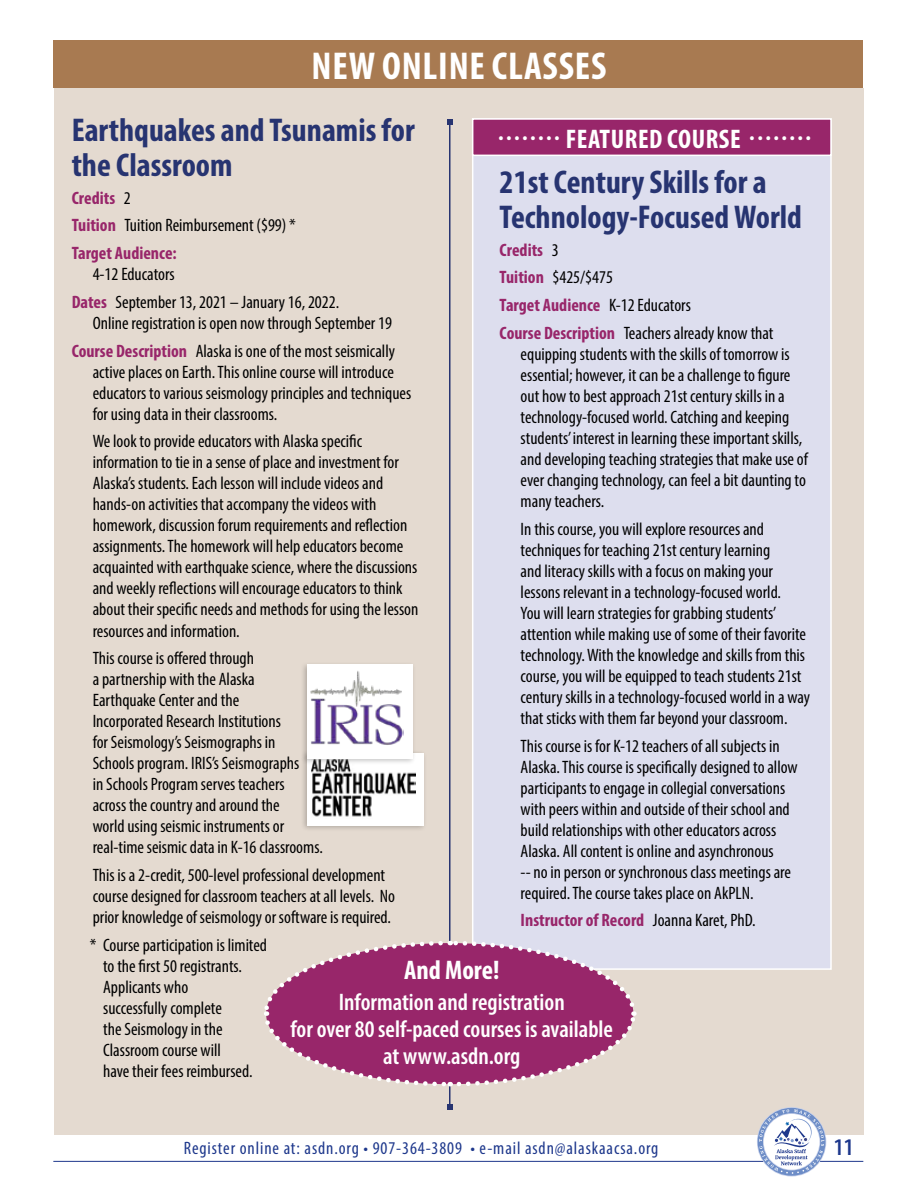
<style>
.page{position:relative;width:918px;height:1188px;background:#fff}
.page>*{position:absolute;margin:0;border:0;box-sizing:border-box;transform-origin:0 0}
.t1{font:700 condensed 39px "Myriad Pro";letter-spacing:.02em;color:#fff}
.t2{font:700 condensed 33px/34.5px "Myriad Pro";color:#273471}
.t3{font:700 condensed 27px "Myriad Pro";color:#fff}
.t4{font:600 condensed 24px/27px "Myriad Pro";color:#fff;text-align:center}
.t5{font:600 condensed 24px "Myriad Pro";color:#1e388c}
.t6{font:condensed 18px/21px "Myriad Pro";color:#000}
.t7{font:700 condensed 18px/27.8px "Myriad Pro";color:#98266a}
.t8{font:condensed 18px "Myriad Pro";letter-spacing:.05em;color:#1e388c}
.t9{font:700 condensed 18px "Myriad Pro";color:#fff}
.s1{font-weight:400;color:#000}
.s2{font-weight:700;color:#98266a}
.s3{font-size:27px}
</style>
<div class="page">
<div style="left:54px;top:88px;width:809px;height:1047px;background:#e4dad0"></div>
<hr style="left:449px;top:122px;width:2px;height:985px;background:#273471">
<svg style="left:447px;top:119px;width:6px;height:6px"></svg>
<svg style="left:447px;top:1104px;width:6px;height:6px"></svg>
<div style="left:472px;top:118px;width:360px;height:852px;background:#dddeee;border:2px solid #fff"></div>
<div style="left:53px;top:40px;width:809px;height:48px;background:#a87a51"></div>
<div style="left:300px;top:750px;width:127px;height:82px;background:#000;opacity:.23"></div>
<div style="left:307px;top:753px;width:116px;height:72px;background:#fff"></div>
<img style="left:311px;top:766px;width:104px;height:51px">
<div style="left:300px;top:661px;width:116px;height:105px;background:#000;opacity:.23"></div>
<div style="left:307px;top:664px;width:106px;height:95px;background:#fff"></div>
<img style="left:310px;top:671px;width:93px;height:74px">
<div style="left:472px;top:118px;width:360px;height:38px;background:#98266a;border:2px solid #fff"></div>
<svg style="left:264px;top:939px;width:374px;height:150px"></svg>
<hr style="left:53px;top:1161px;width:810px;height:1px;background:#1e388c">
<svg style="left:759px;top:1109px;width:65px;height:65px"></svg>
<h1 class="t1" style="left:312px;top:41px;width:296px">NEW ONLINE CLASSES</h1>
<h2 class="t2" style="left:72px;top:112px;width:345px">Earthquakes and Tsunamis for the Classroom</h2>
<p class="t7" style="left:72px;top:183px;width:226px">Credits <span class="s1">2<br></span>Tuition <span class="s1">Tuition Reimbursement ($99) *<br></span>Target Audience:</p>
<p class="t6" style="left:72px;top:260px;width:269px;line-height:27.8px;text-indent:21px">4-12 Educators<br><span class="s2">Dates</span> September 13, 2021 – January 16, 2022.</p>
<p class="t6" style="left:72px;top:309px;width:325px;line-height:27.8px;text-align:right">Online registration is open now through September 19<br><span class="s2">Course Description</span> Alaska is one of the most seismically</p>
<p class="t6" style="left:93px;top:361px;width:320px">active places on Earth. This online course will introduce educators to various seismology principles and techniques for using data in their classrooms.</p>
<p class="t6" style="left:93px;top:431px;width:327px">We look to provide educators with Alaska specific information to tie in a sense of place and investment for Alaska’s students. Each lesson will include videos and hands-on activities that accompany the videos with homework, discussion forum requirements and reflection assignments. The homework will help educators become acquainted with earthquake science, where the discussions and weekly reflections will encourage educators to think about their specific needs and methods for using the lesson resources and information.</p>
<p class="t6" style="left:93px;top:648px;width:232px">This course is offered through<br>a partnership with the Alaska<br>Earthquake Center and the<br>Incorporated Research Institutions<br>for Seismology’s Seismographs in<br>Schools program. IRIS’s Seismographs<br>in Schools Program serves teachers<br>across the country and around the<br>world using seismic instruments or real-time seismic data in K-16 classrooms.</p>
<p class="t6" style="left:93px;top:864px;width:304px">This is a 2-credit, 500-level professional development course designed for classroom teachers at all levels. No prior knowledge of seismology or software is required.</p>
<p class="t6" style="left:103px;top:934px;width:165px;text-indent:-14px">* Course participation is limited to the first 50 registrants.<br>Applicants who<br>successfully complete<br>the Seismology in the<br>Classroom course will<br>have their fees reimbursed.</p>
<p class="t9" style="left:498px;top:126px;width:314px">• • • • • • • • <span class="s3">FEATURED COURSE</span> • • • • • • • •</p>
<h2 class="t2" style="left:500px;top:164px;width:304px">21st Century Skills for a<br>Technology-Focused World</h2>
<p class="t6" style="left:500px;top:236px;width:275px;line-height:27.8px"><span class="s2">Credits</span> 3<br><span class="s2">Tuition</span> $425/$475<br><span class="s2">Target Audience</span> K-12 Educators<br><span class="s2">Course Description</span> Teachers already know that</p>
<p class="t6" style="left:521px;top:343px;width:289px">equipping students with the skills of tomorrow is essential; however, it can be a challenge to figure out how to best approach 21st century skills in a technology-focused world. Catching and keeping students’ interest in learning these important skills, and developing teaching strategies that make use of ever changing technology, can feel a bit daunting to many teachers.</p>
<p class="t6" style="left:521px;top:518px;width:291px">In this course, you will explore resources and techniques for teaching 21st century learning<br>and literacy skills with a focus on making your lessons relevant in a technology-focused world.<br>You will learn strategies for grabbing students’ attention while making use of some of their favorite technology. With the knowledge and skills from this course, you will be equipped to teach students 21st century skills in a technology-focused world in a way that sticks with them far beyond your classroom.</p>
<p class="t6" style="left:521px;top:735px;width:279px">This course is for K-12 teachers of all subjects in Alaska. This course is specifically designed to allow participants to engage in collegial conversations with peers within and outside of their school and build relationships with other educators across Alaska. All content is online and asynchronous<br>-- no in person or synchronous class meetings are required. The course takes place on AkPLN.</p>
<p class="t7" style="left:521px;top:906px;width:236px">Instructor of Record <span class="s1">Joanna Karet, PhD.</span></p>
<h3 class="t3" style="left:404px;top:953px;width:97px">And More!</h3>
<h3 class="t4" style="left:291px;top:988px;width:324px">Information and registration<br>for over 80 self-paced courses is available at www.asdn.org</h3>
<p class="t8" style="left:184px;top:1137px;width:476px">Register online at: asdn.org • 907-364-3809 • e-mail asdn@alaskaacsa.org</p>
<h3 class="t5" style="left:834px;top:1132px;width:21px">11</h3>
</div>
